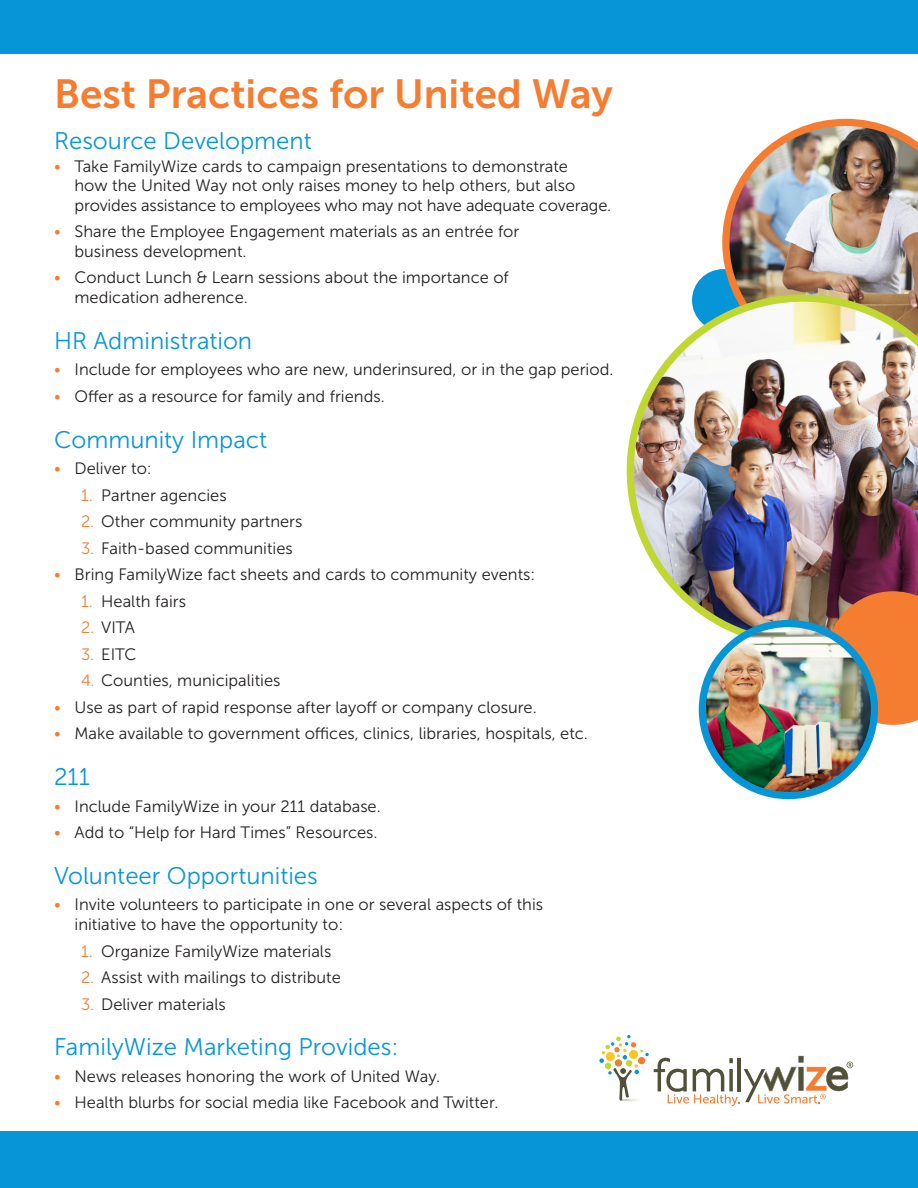
<style>
.page{position:relative;width:918px;height:1188px;background:#fff}
.page>*{position:absolute;margin:0;border:0;box-sizing:border-box;transform-origin:0 0}
.Headline{font:40.5px "Museo Sans 700";color:#f47d31}
.Subhead{font:24px "Museo Sans 300";color:#0696d7}
.Headline-2{font:24px "Museo Sans 300";color:#0696d7}
.t1{font:16.5px/19.5px "Museo Sans 300";color:#231f20}
.s1{color:#f47d31}
</style>
<div class="page">
<div style="left:0;top:0;width:918px;height:53px;background:#0696d7"></div>
<div style="left:692px;top:269px;width:62px;height:62px;background:#0696d7;border-radius:50%"></div>
<img style="left:722px;top:119px;width:196px;height:176px">
<img style="left:627px;top:295px;width:291px;height:329px">
<svg style="left:826px;top:591px;width:92px;height:134px"></svg>
<img style="left:702px;top:624px;width:172px;height:170px">
<div style="left:699px;top:620px;width:179px;height:179px;border:7px solid #0696d7;border-radius:50%"></div>
<div style="left:0;top:1131px;width:918px;height:57px;background:#0696d7"></div>
<svg style="left:599px;top:1035px;width:254px;height:71px"></svg>
<p class="Headline" style="left:54px;top:72px;width:560px">Best Practices for United Way</p>
<p class="Headline-2" style="left:54px;top:128px;width:259px">Resource Development</p>
<p class="t1" style="left:75px;top:157px;width:538px;text-indent:-21px"><span class="s1">•</span> Take FamilyWize cards to campaign presentations to demonstrate<br>how the United Way not only raises money to help others, but also provides assistance to employees who may not have adequate coverage.</p>
<p class="t1" style="left:75px;top:222px;width:446px;text-indent:-21px"><span class="s1">•</span> Share the Employee Engagement materials as an entrée for business development.</p>
<p class="t1" style="left:75px;top:268px;width:436px;text-indent:-21px"><span class="s1">•</span> Conduct Lunch &amp; Learn sessions about the importance of medication adherence.</p>
<p class="Subhead" style="left:54px;top:328px;width:200px">HR Administration</p>
<p class="t1" style="left:54px;top:360px;width:561px"><span class="s1">•</span> Include for employees who are new, underinsured, or in the gap period.</p>
<p class="t1" style="left:54px;top:386px;width:332px"><span class="s1">•</span> Offer as a resource for family and friends.</p>
<p class="Subhead" style="left:54px;top:426px;width:215px">Community Impact</p>
<p class="t1" style="left:54px;top:459px;width:99px"><span class="s1">•</span> Deliver to:</p>
<p class="t1" style="left:81px;top:485px;width:147px"><span class="s1">1.</span> Partner agencies</p>
<p class="t1" style="left:81px;top:512px;width:223px"><span class="s1">2.</span> Other community partners</p>
<p class="t1" style="left:81px;top:538px;width:213px"><span class="s1">3.</span> Faith-based communities</p>
<p class="t1" style="left:54px;top:565px;width:483px"><span class="s1">•</span> Bring FamilyWize fact sheets and cards to community events:</p>
<p class="t1" style="left:81px;top:591px;width:107px"><span class="s1">1.</span> Health fairs</p>
<p class="t1" style="left:81px;top:618px;width:56px"><span class="s1">2.</span> VITA</p>
<p class="t1" style="left:81px;top:644px;width:57px"><span class="s1">3.</span> EITC</p>
<p class="t1" style="left:81px;top:671px;width:201px"><span class="s1">4.</span> Counties, municipalities</p>
<p class="t1" style="left:54px;top:697px;width:484px"><span class="s1">•</span> Use as part of rapid response after layoff or company closure.</p>
<p class="t1" style="left:54px;top:724px;width:536px"><span class="s1">•</span> Make available to government offices, clinics, libraries, hospitals, etc.</p>
<p class="Subhead" style="left:54px;top:764px;width:37px">211</p>
<p class="t1" style="left:54px;top:796px;width:328px"><span class="s1">•</span> Include FamilyWize in your 211 database.</p>
<p class="t1" style="left:54px;top:823px;width:325px"><span class="s1">•</span> Add to “Help for Hard Times” Resources.</p>
<p class="Subhead" style="left:54px;top:863px;width:265px">Volunteer Opportunities</p>
<p class="t1" style="left:75px;top:895px;width:470px;text-indent:-21px"><span class="s1">•</span> Invite volunteers to participate in one or several aspects of this initiative to have the opportunity to:</p>
<p class="t1" style="left:81px;top:941px;width:252px"><span class="s1">1.</span> Organize FamilyWize materials</p>
<p class="t1" style="left:81px;top:968px;width:261px"><span class="s1">2.</span> Assist with mailings to distribute</p>
<p class="t1" style="left:81px;top:994px;width:146px"><span class="s1">3.</span> Deliver materials</p>
<p class="Subhead" style="left:54px;top:1034px;width:346px">FamilyWize Marketing Provides:</p>
<p class="t1" style="left:54px;top:1067px;width:388px"><span class="s1">•</span> News releases honoring the work of United Way.</p>
<p class="t1" style="left:54px;top:1093px;width:446px"><span class="s1">•</span> Health blurbs for social media like Facebook and Twitter.</p>
</div>
